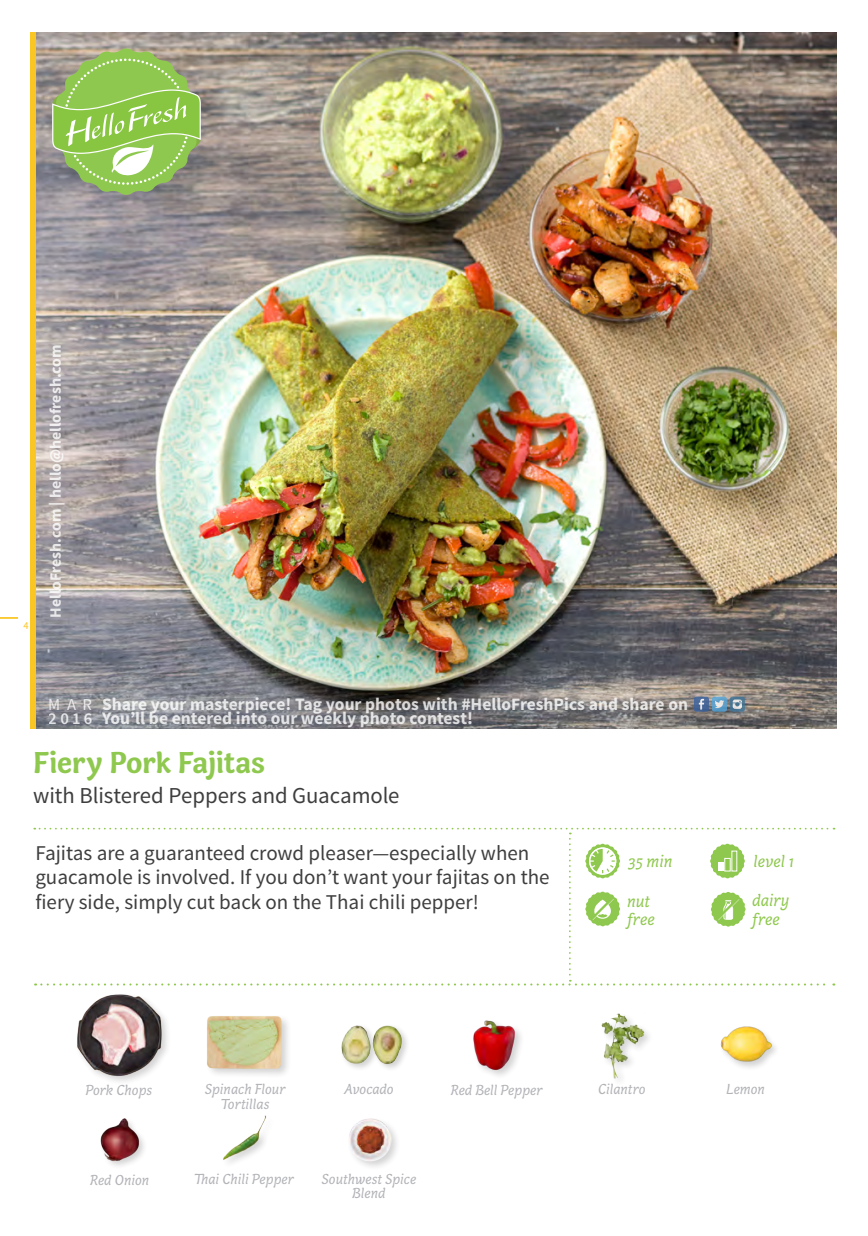
<style>
.page{position:relative;width:868px;height:1236px;background:#fff}
.page>*{position:absolute;margin:0;border:0;box-sizing:border-box;transform-origin:0 0}
.t1{font:700 30.97px "Capucine Basic";letter-spacing:-.005em;color:#8fc84e}
.t2{font:22.75px "Source Sans Pro";letter-spacing:-.005em;color:#3e3e3f}
.t3{font:21px/24.5px "Source Sans Pro";color:#3e3e3f}
.t4{font:700 17.5px/14px "Source Sans Pro";color:#fff}
.t5{font:italic 17.5px/18.6px "Capucine Basic";color:#8fc84e}
.t6{font:600 16.62px "Source Sans Pro";color:#fff}
.t7{font:16.62px "Source Sans Pro";color:#fff}
.t8{font:700 15.75px "Source Sans Pro";color:#fff}
.t9{font:italic 14.88px/14.5px "Capucine Basic";color:#b2b3b7;text-align:center}
.t10{font:10.5px "Source Sans Pro";color:#fac623}
</style>
<div class="page">
<img style="left:36px;top:33px;width:800px;height:695px">
<svg style="left:0;top:617px;width:18px;height:1px"></svg>
<svg style="left:53px;top:48px;width:147px;height:147px;background:#9abf6b"></svg>
<div style="left:30px;top:33px;width:6px;height:695px;background:#fac623"></div>
<svg style="left:693px;top:696px;width:15px;height:15px"></svg>
<svg style="left:698px;top:698px;width:5px;height:11px"></svg>
<svg style="left:729px;top:696px;width:15px;height:15px"></svg>
<svg style="left:732px;top:699px;width:9px;height:9px"></svg>
<svg style="left:711px;top:696px;width:15px;height:15px"></svg>
<svg style="left:714px;top:700px;width:10px;height:8px"></svg>
<svg style="left:34px;top:827px;width:800px;height:158px"></svg>
<img style="left:720px;top:1026px;width:53px;height:42px">
<div style="left:339px;top:1023px;width:71px;height:49px;background:#231f20;opacity:.2"></div>
<img style="left:339px;top:1023px;width:66px;height:47px">
<img style="left:601px;top:1013px;width:46px;height:67px">
<img style="left:223px;top:1115px;width:43px;height:48px">
<img style="left:473px;top:1020px;width:48px;height:56px">
<img style="left:100px;top:1118px;width:44px;height:48px">
<img style="left:349px;top:1118px;width:48px;height:49px">
<img style="left:77px;top:994px;width:91px;height:86px">
<div style="left:205px;top:1013px;width:86px;height:65px;background:#231f20;opacity:.2"></div>
<img style="left:206px;top:1013px;width:75px;height:65px">
<p class="t10" style="left:23px;top:619px;width:7px">4</p>
<p class="t8" style="left:45px;top:617px;width:274px;rotate:-90deg">HelloFresh.com | hello@hellofresh.com</p>
<p class="t4" style="left:102px;top:698px;width:587px">Share your masterpiece! Tag your photos with #HelloFreshPics and share on<br>You’ll be entered into our weekly photo contest!</p>
<h1 class="t1" style="left:33px;top:738px;width:233px">Fiery Pork Fajitas</h1>
<p class="t2" style="left:33px;top:781px;width:367px">with Blistered Peppers and Guacamole</p>
<p class="t7" style="left:49px;top:694px;width:45px">MAR</p>
<p class="t6" style="left:49px;top:707px;width:45px">2016</p>
<p class="t3" style="left:35px;top:840px;width:515px">Fajitas are a guaranteed crowd pleaser—especially when guacamole is involved. If you don’t want your fajitas on the fiery side, simply cut back on the Thai chili pepper!</p>
<p class="t5" style="left:628px;top:853px;width:46px">35 min</p>
<p class="t5" style="left:753px;top:852px;width:42px">level 1</p>
<p class="t5" style="left:626px;top:892px;width:29px">nut free</p>
<p class="t5" style="left:752px;top:891px;width:39px">dairy free</p>
<p class="t9" style="left:205px;top:1082px;width:82px">Spinach Flour<br>Tortillas</p>
<p class="t9" style="left:344px;top:1082px;width:51px">Avocado</p>
<p class="t9" style="left:598px;top:1082px;width:49px">Cilantro</p>
<p class="t9" style="left:85px;top:1082px;width:68px">Pork Chops</p>
<p class="t9" style="left:450px;top:1082px;width:93px">Red Bell Pepper</p>
<p class="t9" style="left:726px;top:1082px;width:40px">Lemon</p>
<p class="t9" style="left:90px;top:1172px;width:61px">Red Onion</p>
<p class="t9" style="left:321px;top:1172px;width:96px">Southwest Spice<br>Blend</p>
<p class="t9" style="left:194px;top:1172px;width:101px">Thai Chili Pepper</p>
</div>
